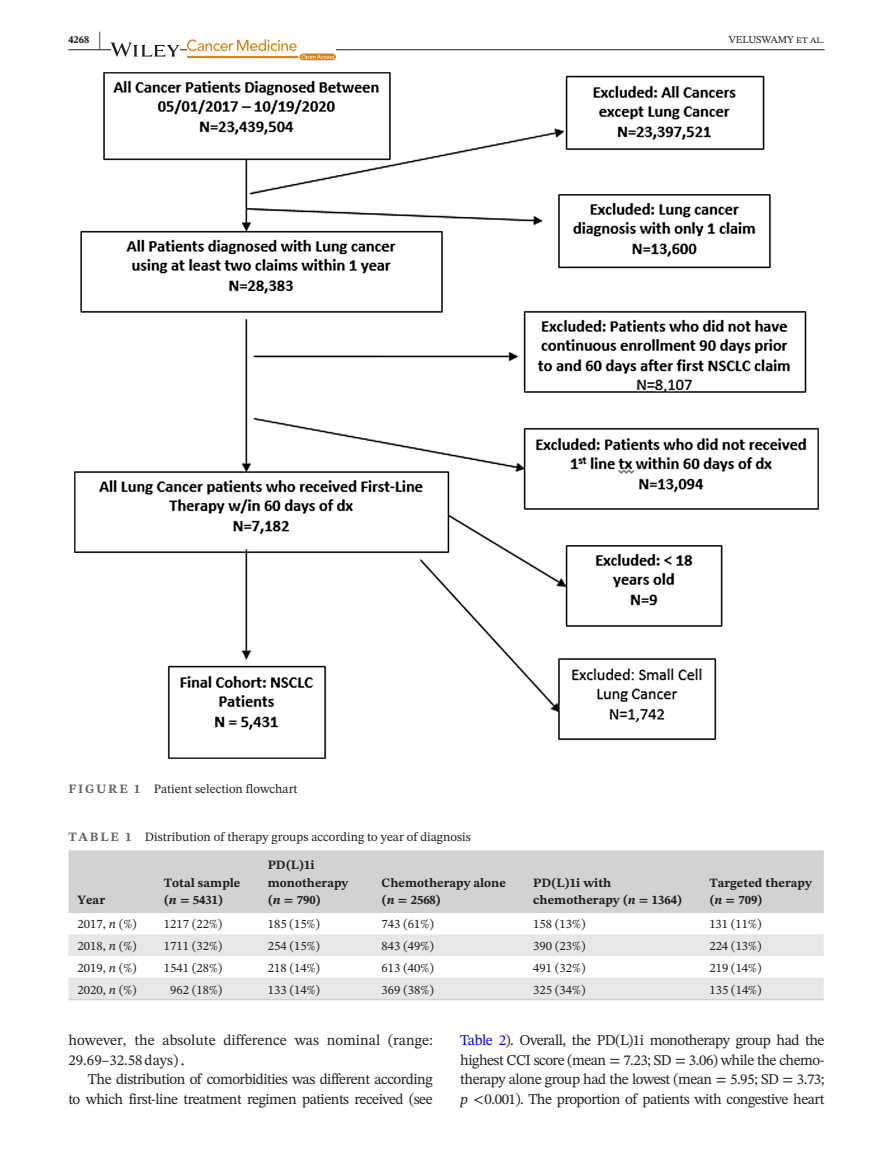
<style>
.page{position:relative;width:893px;height:1174px;background:#fff}
.page>*{position:absolute;margin:0;border:0;box-sizing:border-box;transform-origin:0 0}
.t1{font:15px/19.5px "STIX Two Text";letter-spacing:-.035em;color:#231f20;text-align:right}
.t2{font:15px/19.5px "STIX Two Text";color:#231f20}
.t3{font:12.75px "STIX Two Text";color:#231f20}
.t4{font:700 12.75px/17.2px "STIX Two Text";color:#231f20}
.t5{font:10.5px "STIX Two Text";color:#231f20}
.t6{font:700 10.5px "STIX Two Text";color:#231f20}
.s1{font-size:21px}
.s2{font-weight:700;color:#636366}
.s3{font-style:italic}
.s4{font-family:"STIX"}
.s5{font-family:"Courier New"}
.s6{color:#00f}
</style>
<div class="page">
<hr style="left:68px;top:49px;width:756px;height:1px;background:#231f20">
<svg style="left:111px;top:43px;width:68px;height:14px"></svg>
<svg style="left:187px;top:39px;width:149px;height:21px"></svg>
<img style="left:74px;top:72px;width:745px;height:687px">
<div style="left:68px;top:850px;width:756px;height:63px;background:#d1d2d4"></div>
<svg style="left:68px;top:934px;width:756px;height:64px;fill:#e6e7e9"></svg>
<hr style="left:68px;top:998px;width:87px;height:2px;background:#d1d2d4">
<hr style="left:155px;top:998px;width:104px;height:2px;background:#d1d2d4">
<hr style="left:259px;top:998px;width:114px;height:2px;background:#d1d2d4">
<hr style="left:373px;top:998px;width:151px;height:2px;background:#d1d2d4">
<hr style="left:524px;top:998px;width:176px;height:2px;background:#d1d2d4">
<hr style="left:700px;top:998px;width:124px;height:2px;background:#d1d2d4">
<p class="t6" style="left:68px;top:32px;width:34px">4268 <span class="s1">|</span></p>
<p class="t5" style="left:729px;top:32px;width:97px">VELUSWAMY et al.</p>
<p class="t3" style="left:68px;top:779px;width:231px"><span class="s2">FIGURE 1</span> Patient selection flowchart</p>
<p class="t3" style="left:68px;top:827px;width:404px"><span class="s2">TABLE 1</span> Distribution of therapy groups according to year of diagnosis</p>
<p class="t4" style="left:77px;top:891px;width:29px">Year</p>
<p class="t4" style="left:164px;top:874px;width:78px">Total sample (<span class="s3">n</span> <span class="s4">=</span> 5431)</p>
<p class="t4" style="left:268px;top:856px;width:82px">PD(L)1i monotherapy (<span class="s3">n</span> <span class="s4">=</span> 790)</p>
<p class="t4" style="left:382px;top:874px;width:126px">Chemotherapy alone (<span class="s3">n</span> <span class="s4">=</span> 2568)</p>
<p class="t4" style="left:533px;top:874px;width:150px">PD(L)1i with chemotherapy (<span class="s3">n</span> <span class="s4">=</span> 1364)</p>
<p class="t4" style="left:709px;top:874px;width:104px">Targeted therapy (<span class="s3">n</span> <span class="s4">=</span> 709)</p>
<p class="t3" style="left:77px;top:915px;width:61px">2017, <span class="s3">n</span> (%)</p>
<p class="t3" style="left:164px;top:915px;width:60px">1217 (22%)</p>
<p class="t3" style="left:268px;top:915px;width:54px">185 (15%)</p>
<p class="t3" style="left:382px;top:915px;width:54px">743 (61%)</p>
<p class="t3" style="left:533px;top:915px;width:54px">158 (13%)</p>
<p class="t3" style="left:709px;top:915px;width:54px">131 (11%)</p>
<p class="t3" style="left:77px;top:936px;width:61px">2018, <span class="s3">n</span> (%)</p>
<p class="t3" style="left:164px;top:936px;width:60px">1711 (32%)</p>
<p class="t3" style="left:268px;top:936px;width:54px">254 (15%)</p>
<p class="t3" style="left:382px;top:936px;width:54px">843 (49%)</p>
<p class="t3" style="left:533px;top:936px;width:54px">390 (23%)</p>
<p class="t3" style="left:709px;top:936px;width:54px">224 (13%)</p>
<p class="t3" style="left:77px;top:958px;width:61px">2019, <span class="s3">n</span> (%)</p>
<p class="t3" style="left:164px;top:958px;width:60px">1541 (28%)</p>
<p class="t3" style="left:268px;top:958px;width:54px">218 (14%)</p>
<p class="t3" style="left:382px;top:958px;width:54px">613 (40%)</p>
<p class="t3" style="left:533px;top:958px;width:54px">491 (32%)</p>
<p class="t3" style="left:709px;top:958px;width:54px">219 (14%)</p>
<p class="t3" style="left:78px;top:980px;width:61px">2020, <span class="s3">n</span> (%)</p>
<p class="t3" style="left:170px;top:980px;width:54px">962 (18%)</p>
<p class="t3" style="left:268px;top:980px;width:54px">133 (14%)</p>
<p class="t3" style="left:382px;top:980px;width:54px">369 (38%)</p>
<p class="t3" style="left:533px;top:980px;width:54px">325 (34%)</p>
<p class="t3" style="left:709px;top:980px;width:54px">135 (14%)</p>
<p class="t2" style="left:68px;top:1030px;width:366px">however, the absolute difference was nominal (range:<br>29.69–32.58days)<span class="s5">.</span></p>
<p class="t1" style="left:68px;top:1069px;width:366px">The distribution of comorbidities was different according<br>to which first-line treatment regimen patients received (see</p>
<p class="t1" style="left:460px;top:1030px;width:366px;text-align:justify"><span class="s6">Table 2</span>). Overall, the PD(L)1i monotherapy group had the highest CCI score (mean = 7.23; SD = 3.06) while the chemo&shy;therapy alone group had the lowest (mean = 5.95; SD = 3.73; <span class="s3">p</span> &lt;0.001). The proportion of patients with congestive heart</p>
</div>
